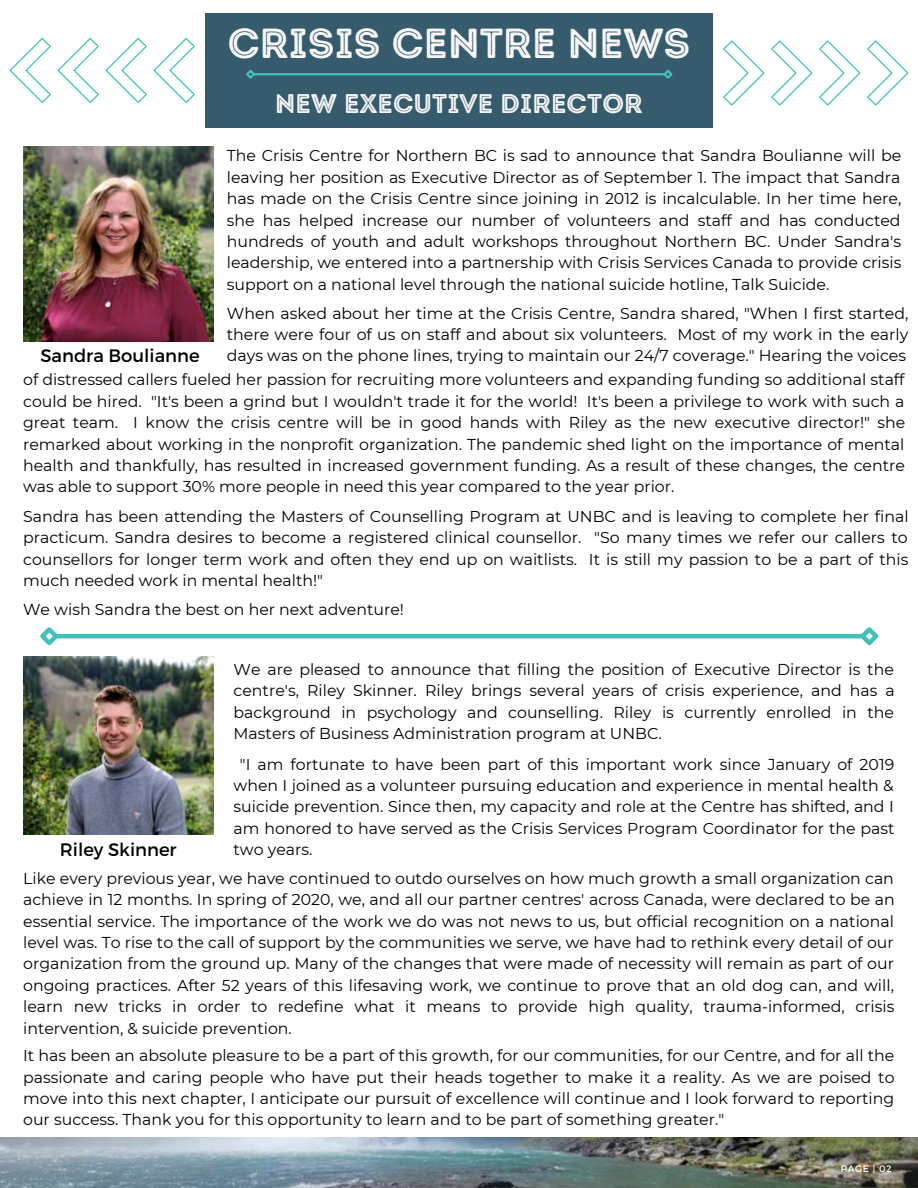
<style>
.page{position:relative;width:918px;height:1188px;background:#fff}
.page>*{position:absolute;margin:0;border:0;box-sizing:border-box;transform-origin:0 0}
.t1{font:42px "Intro Rust Base Line";color:#f7f7f7}
.t2{font:27px "Intro Rust Base Line";color:#f7f7f7}
.t3{font:18px "Montserrat";color:#000}
.t4{font:15.75px/21.3px "Montserrat";color:#000;text-align:justify}
.t5{font:9.3px "Montserrat";letter-spacing:.07em;color:#fff}
</style>
<div class="page">
<div style="left:205px;top:13px;width:508px;height:115px;background:#365b6d"></div>
<img style="left:23px;top:147px;width:190px;height:194px">
<img style="left:23px;top:657px;width:190px;height:177px">
<hr style="left:253px;top:73px;width:412px;height:2px;background:#41c1ba">
<svg style="left:246px;top:69px;width:11px;height:10px"></svg>
<svg style="left:661px;top:70px;width:12px;height:9px"></svg>
<svg style="left:867px;top:40px;width:41px;height:66px"></svg>
<svg style="left:819px;top:40px;width:41px;height:66px"></svg>
<svg style="left:771px;top:40px;width:41px;height:66px"></svg>
<svg style="left:723px;top:40px;width:41px;height:66px"></svg>
<img style="left:0;top:1138px;width:918px;height:50px">
<svg style="left:10px;top:38px;width:41px;height:65px"></svg>
<svg style="left:58px;top:38px;width:41px;height:65px"></svg>
<svg style="left:106px;top:38px;width:41px;height:65px"></svg>
<svg style="left:154px;top:38px;width:41px;height:65px"></svg>
<hr style="left:55px;top:634px;width:809px;height:4px;background:#41c1ba">
<svg style="left:40px;top:627px;width:22px;height:19px"></svg>
<svg style="left:856px;top:627px;width:23px;height:19px"></svg>
<h1 class="t1" style="left:228px;top:17px;width:464px">CRISIS CENTRE NEWS</h1>
<h2 class="t2" style="left:275px;top:86px;width:369px">NEW EXECUTIVE DIRECTOR</h2>
<p class="t3" style="left:40px;top:344px;width:161px">Sandra Boulianne</p>
<p class="t4" style="left:227px;top:145px;width:676px">The Crisis Centre for Northern BC is sad to announce that Sandra Boulianne will be leaving her position as Executive Director as of September 1. The impact that Sandra has made on the Crisis Centre since joining in 2012 is incalculable. In her time here, she has helped increase our number of volunteers and staff and has conducted hundreds of youth and adult workshops throughout Northern BC. Under Sandra's leadership, we entered into a partnership with Crisis Services Canada to provide crisis support on a national level through the national suicide hotline, Talk Suicide.</p>
<p class="t4" style="left:227px;top:302px;width:683px">When asked about her time at the Crisis Centre, Sandra shared, "When I first started, there were four of us on staff and about six volunteers. Most of my work in the early days was on the phone lines, trying to maintain our 24/7 coverage." Hearing the voices</p>
<p class="t4" style="left:23px;top:369px;width:884px">of distressed callers fueled her passion for recruiting more volunteers and expanding funding so additional staff could be hired. "It's been a grind but I wouldn't trade it for the world! It's been a privilege to work with such a great team. I know the crisis centre will be in good hands with Riley as the new executive director!" she remarked about working in the nonprofit organization. The pandemic shed light on the importance of mental health and thankfully, has resulted in increased government funding. As a result of these changes, the centre was able to support 30% more people in need this year compared to the year prior.</p>
<p class="t4" style="left:23px;top:505px;width:887px">Sandra has been attending the Masters of Counselling Program at UNBC and is leaving to complete her final practicum. Sandra desires to become a registered clinical counsellor. "So many times we refer our callers to counsellors for longer term work and often they end up on waitlists. It is still my passion to be a part of this much needed work in mental health!"</p>
<p class="t4" style="left:23px;top:599px;width:382px">We wish Sandra the best on her next adventure!</p>
<p class="t3" style="left:60px;top:838px;width:118px">Riley Skinner</p>
<p class="t4" style="left:234px;top:658px;width:663px">We are pleased to announce that filling the position of Executive Director is the centre's, Riley Skinner. Riley brings several years of crisis experience, and has a background in psychology and counselling. Riley is currently enrolled in the Masters of Business Administration program at UNBC.</p>
<p class="t4" style="left:234px;top:753px;width:662px;text-indent:6px">"I am fortunate to have been part of this important work since January of 2019 when I joined as a volunteer pursuing education and experience in mental health &amp; suicide prevention. Since then, my capacity and role at the Centre has shifted, and I am honored to have served as the Crisis Services Program Coordinator for the past two years.</p>
<p class="t4" style="left:23px;top:867px;width:873px">Like every previous year, we have continued to outdo ourselves on how much growth a small organization can achieve in 12 months. In spring of 2020, we, and all our partner centres' across Canada, were declared to be an essential service. The importance of the work we do was not news to us, but official recognition on a national level was. To rise to the call of support by the communities we serve, we have had to rethink every detail of our organization from the ground up. Many of the changes that were made of necessity will remain as part of our ongoing practices. After 52 years of this lifesaving work, we continue to prove that an old dog can, and will, learn new tricks in order to redefine what it means to provide high quality, trauma-informed, crisis intervention, &amp; suicide prevention.</p>
<p class="t4" style="left:23px;top:1045px;width:873px">It has been an absolute pleasure to be a part of this growth, for our communities, for our Centre, and for all the passionate and caring people who have put their heads together to make it a reality. As we are poised to move into this next chapter, I anticipate our pursuit of excellence will continue and I look forward to reporting our success. Thank you for this opportunity to learn and to be part of something greater."</p>
<p class="t5" style="left:841px;top:1163px;width:52px">PAGE | 02</p>
</div>
